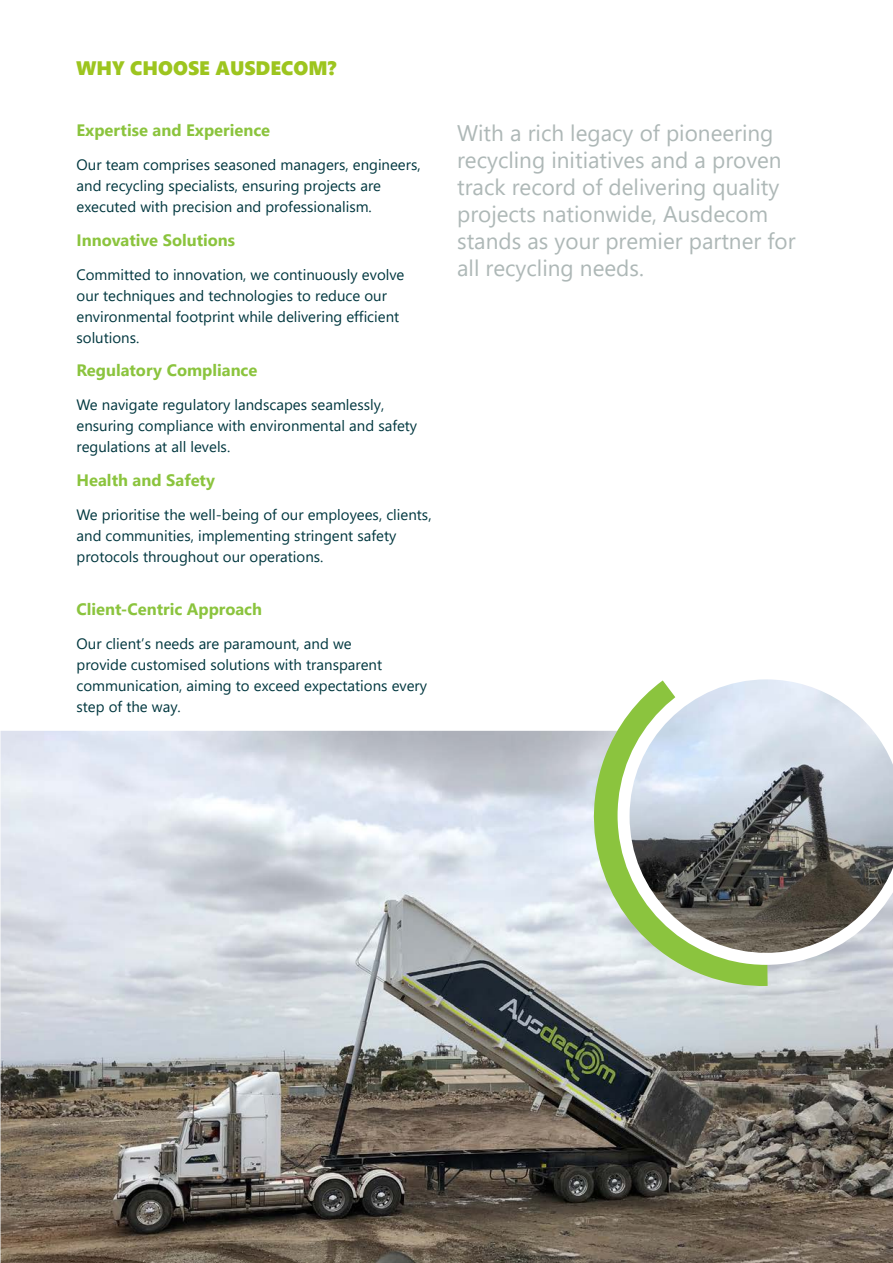
<style>
.page{position:relative;width:893px;height:1263px;background:#fff}
.page>*{position:absolute;margin:0;border:0;box-sizing:border-box;transform-origin:0 0}
.Sub_Heading{font:22.5px/27px "Segoe UI";color:#aeb8b7}
.Sub_Title{font:19.5px "Segoe UI Black";color:#9dc51f}
.Body{font:700 16.5px "Segoe UI";color:#8bc43e}
.Body-2{font:15px/21px "Segoe UI";color:#00373f}
</style>
<div class="page">
<img style="left:0;top:731px;width:893px;height:532px">
<svg style="left:589px;top:730px;width:208px;height:270px;background:#c3d7b5"></svg>
<svg style="left:618px;top:712px;width:275px;height:253px"></svg>
<img style="left:630px;top:679px;width:263px;height:274px">
<p class="Sub_Title" style="left:76px;top:53px;width:261px">WHY CHOOSE AUSDECOM?</p>
<p class="Body" style="left:77px;top:115px;width:195px">Expertise and Experience</p>
<p class="Body-2" style="left:77px;top:153px;width:346px">Our team comprises seasoned managers, engineers, and recycling specialists, ensuring projects are executed with precision and professionalism.</p>
<p class="Body" style="left:77px;top:224px;width:160px">Innovative Solutions</p>
<p class="Body-2" style="left:77px;top:262px;width:329px">Committed to innovation, we continuously evolve our techniques and technologies to reduce our environmental footprint while delivering efficient solutions.</p>
<p class="Body" style="left:77px;top:355px;width:182px">Regulatory Compliance</p>
<p class="Body-2" style="left:77px;top:393px;width:342px">We navigate regulatory landscapes seamlessly, ensuring compliance with environmental and safety regulations at all levels.</p>
<p class="Body" style="left:77px;top:464px;width:140px">Health and Safety</p>
<p class="Body-2" style="left:77px;top:502px;width:357px">We prioritise the well-being of our employees, clients, and communities, implementing stringent safety protocols throughout our operations.</p>
<p class="Body" style="left:77px;top:593px;width:187px">Client-Centric Approach</p>
<p class="Body-2" style="left:77px;top:631px;width:352px">Our client’s needs are paramount, and we<br>provide customised solutions with transparent communication, aiming to exceed expectations every step of the way.</p>
<p class="Sub_Heading" style="left:457px;top:117px;width:340px">With a rich legacy of pioneering recycling initiatives and a proven track record of delivering quality projects nationwide, Ausdecom stands as your premier partner for all recycling needs.</p>
</div>
